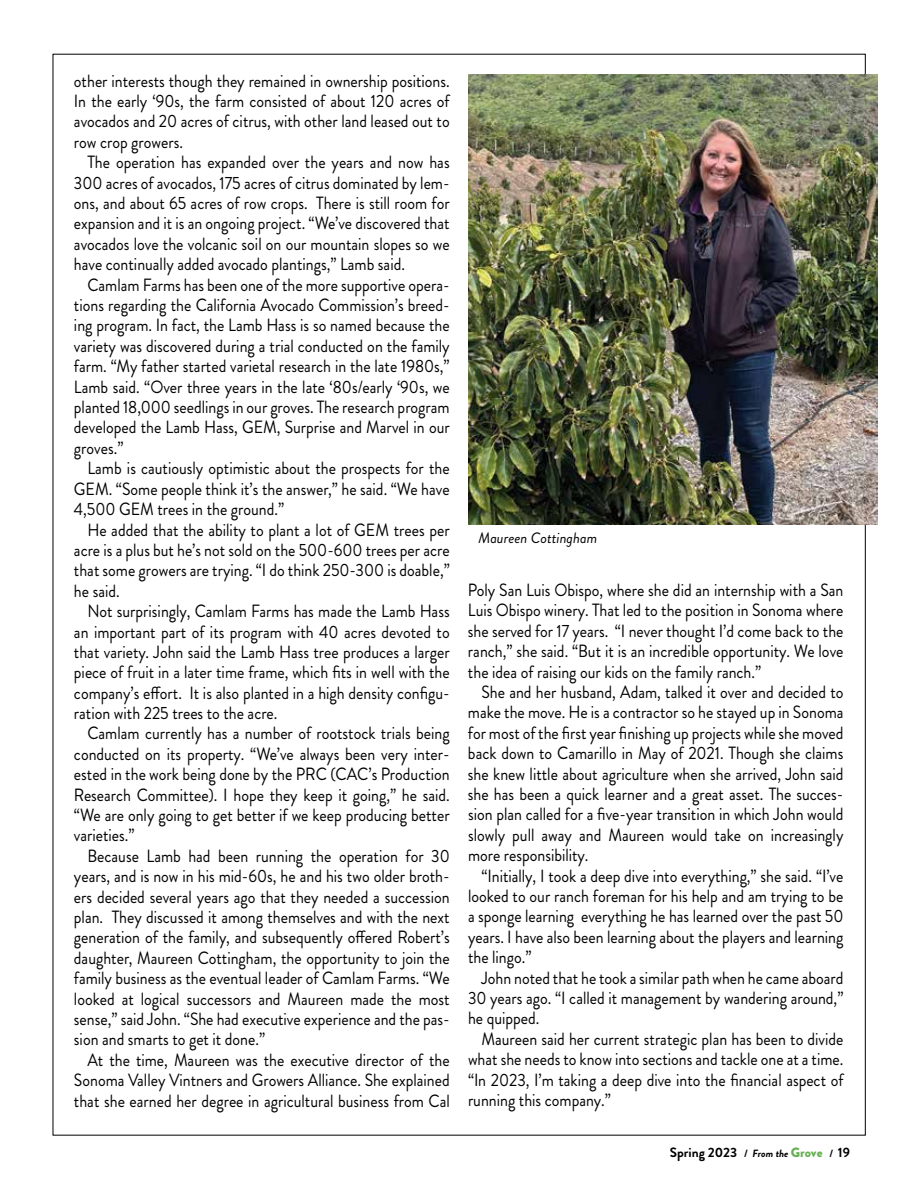
<style>
.page{position:relative;width:918px;height:1188px;background:#fff}
.page>*{position:absolute;margin:0;border:0;box-sizing:border-box;transform-origin:0 0}
.t1{font:17.7px/20.4px "Brandon Grotesque";color:#000;text-align:justify;scale:.9 1}
.t2{font:italic 15px "Brandon Grotesque";color:#000}
.t3{font:700 13.5px "Brandon Grotesque";color:#000}
.s1{font-size:10.5px}
.s2{font-style:italic;font-size:10.5px}
.s3{font-weight:900;color:#66af53}
</style>
<div class="page">
<img style="left:468px;top:74px;width:410px;height:451px">
<p class="t1" style="left:74px;top:71px;width:419px">other interests though they remained in ownership positions.<br>In the early ‘90s, the farm consisted of about 120 acres of avocados and 20 acres of citrus, with other land leased out to row crop growers.</p>
<p class="t1" style="left:74px;top:152px;width:419px;text-indent:13px">The operation has expanded over the years and now has 300 acres of avocados, 175 acres of citrus dominated by lem&shy;ons, and about 65 acres of row crops. There is still room for expansion and it is an ongoing project. “We’ve discovered that avocados love the volcanic soil on our mountain slopes so we have continually added avocado plantings,” Lamb said.</p>
<p class="t1" style="left:74px;top:275px;width:419px;text-indent:13px">Camlam Farms has been one of the more supportive opera&shy;tions regarding the California Avocado Commission’s breed&shy;ing program. In fact, the Lamb Hass is so named because the variety was discovered during a trial conducted on the family farm. “My father started varietal research in the late 1980s,” Lamb said. “Over three years in the late ‘80s/early ‘90s, we planted 18,000 seedlings in our groves. The research program developed the Lamb Hass, GEM, Surprise and Marvel in our groves.”</p>
<p class="t1" style="left:74px;top:458px;width:419px;text-indent:13px">Lamb is cautiously optimistic about the prospects for the GEM. “Some people think it’s the answer,” he said. “We have 4,500 GEM trees in the ground.”</p>
<p class="t1" style="left:74px;top:519px;width:419px;text-indent:13px">He added that the ability to plant a lot of GEM trees per acre is a plus but he’s not sold on the 500-600 trees per acre that some growers are trying. “I do think 250-300 is doable,” he said.</p>
<p class="t1" style="left:74px;top:601px;width:419px;text-indent:13px">Not surprisingly, Camlam Farms has made the Lamb Hass an important part of its program with 40 acres devoted to that variety. John said the Lamb Hass tree produces a larger piece of fruit in a later time frame, which fits in well with the company’s effort. It is also planted in a high density configu&shy;ration with 225 trees to the acre.</p>
<p class="t1" style="left:74px;top:723px;width:419px;text-indent:13px">Camlam currently has a number of rootstock trials being conducted on its property. “We’ve always been very inter&shy;ested in the work being done by the PRC (CAC’s Production Research Committee). I hope they keep it going,” he said. “We are only going to get better if we keep producing better varieties.”</p>
<p class="t1" style="left:74px;top:846px;width:419px;text-indent:13px">Because Lamb had been running the operation for 30 years, and is now in his mid-60s, he and his two older broth&shy;ers decided several years ago that they needed a succession plan. They discussed it among themselves and with the next generation of the family, and subsequently offered Robert’s daughter, Maureen Cottingham, the opportunity to join the family business as the eventual leader of Camlam Farms. “We looked at logical successors and Maureen made the most sense,” said John. “She had executive experience and the pas&shy;sion and smarts to get it done.”</p>
<p class="t1" style="left:74px;top:1050px;width:419px;text-indent:13px">At the time, Maureen was the executive director of the Sonoma Valley Vintners and Growers Alliance. She explained that she earned her degree in agricultural business from Cal</p>
<p class="t2" style="left:478px;top:528px;width:120px">Maureen Cottingham</p>
<p class="t1" style="left:468px;top:580px;width:419px">Poly San Luis Obispo, where she did an internship with a San Luis Obispo winery. That led to the position in Sonoma where she served for 17 years. “I never thought I’d come back to the ranch,” she said. “But it is an incredible opportunity. We love the idea of raising our kids on the family ranch.”</p>
<p class="t1" style="left:468px;top:682px;width:419px;text-indent:13px">She and her husband, Adam, talked it over and decided to make the move. He is a contractor so he stayed up in Sonoma for most of the first year finishing up projects while she moved back down to Camarillo in May of 2021. Though she claims she knew little about agriculture when she arrived, John said she has been a quick learner and a great asset. The succes&shy;sion plan called for a five-year transition in which John would slowly pull away and Maureen would take on increasingly more responsibility.</p>
<p class="t1" style="left:468px;top:866px;width:419px;text-indent:13px">“Initially, I took a deep dive into everything,” she said. “I’ve looked to our ranch foreman for his help and am trying to be a sponge learning everything he has learned over the past 50 years. I have also been learning about the players and learning the lingo.”</p>
<p class="t1" style="left:468px;top:968px;width:419px;text-indent:13px">John noted that he took a similar path when he came aboard 30 years ago. “I called it management by wandering around,” he quipped.</p>
<p class="t1" style="left:468px;top:1029px;width:419px;text-indent:13px">Maureen said her current strategic plan has been to divide what she needs to know into sections and tackle one at a time. “In 2023, I’m taking a deep dive into the financial aspect of running this company.”</p>
<p class="t3" style="left:670px;top:1143px;width:182px">Spring 2023 <span class="s1">/</span> <span class="s2">From the</span> <span class="s3">Grove</span> <span class="s1">/</span> 19</p>
</div>
